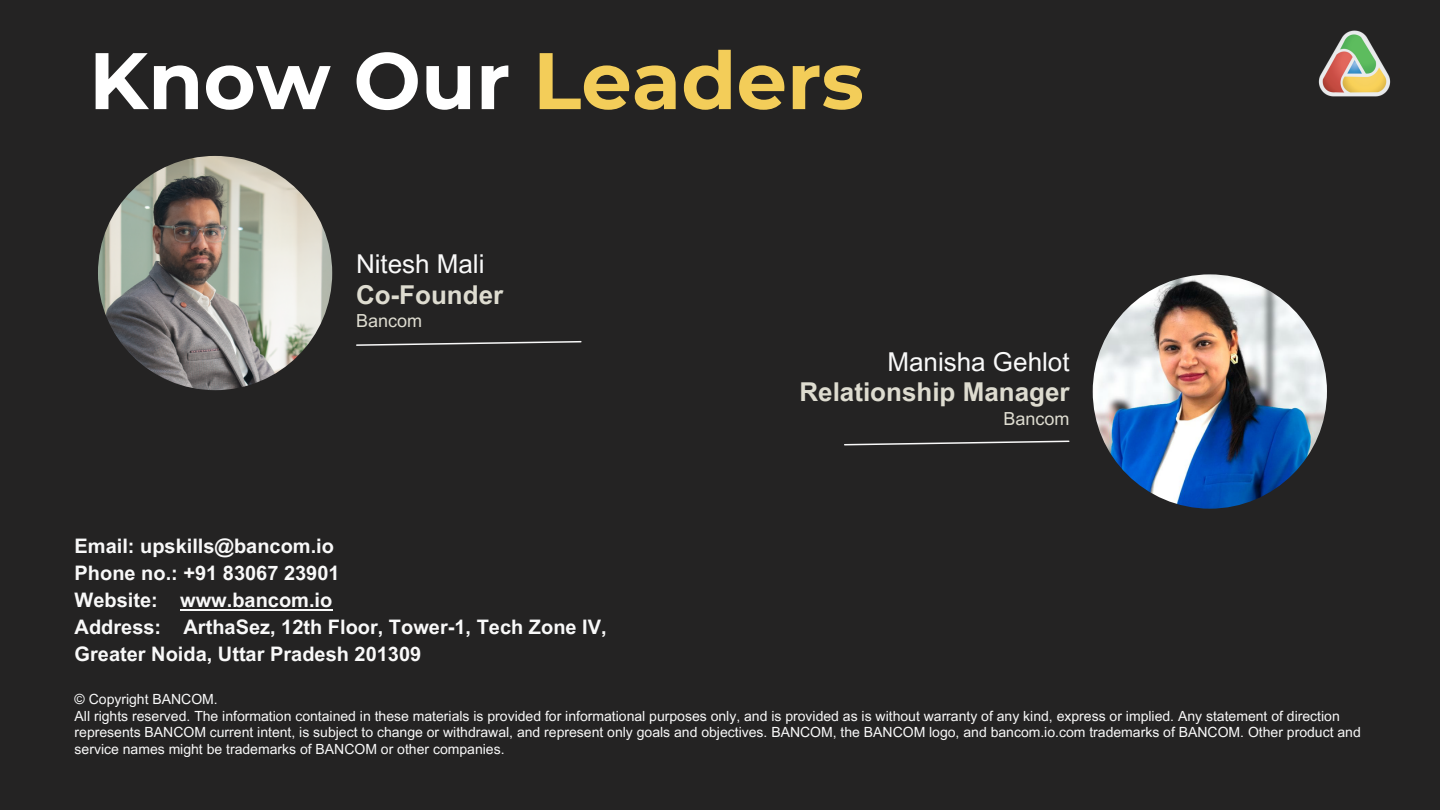
<style>
.page{position:relative;width:1440px;height:810px;background:#242323}
.page>*{position:absolute;margin:0;border:0;box-sizing:border-box;transform-origin:0 0}
.t1{font:700 80px "Montserrat";color:#fff}
.t2{font:700 26px/30.8px "Arial MT Pro";color:#dedcd0;text-align:right}
.t3{font:26px/30.8px "Arial MT Pro";color:#f9f9f9}
.t4{font:700 20px/27px "Arial MT Pro";color:#f9f9f9}
.t5{font:18px "Arial MT Pro";color:#dedcd0}
.t6{font:14px/16.5px "Arial MT Pro";color:#f9f9f9}
.s1{color:#f3cd59}
.s2{font-weight:700;color:#dedcd0}
.s3{font-weight:400;color:#f9f9f9}
</style>
<div class="page">
<svg style="left:356px;top:341px;width:226px;height:5px"></svg>
<img style="left:98px;top:156px;width:234px;height:234px;border-radius:50%">
<img style="left:1093px;top:274px;width:234px;height:235px;border-radius:50%">
<hr style="left:180px;top:609px;width:152px;height:1px;background:#f9f9f9">
<svg style="left:844px;top:440px;width:226px;height:6px"></svg>
<img style="left:1318px;top:30px;width:73px;height:67px">
<p class="t1" style="left:89px;top:32px;width:776px">Know Our <span class="s1">Leaders</span></p>
<h2 class="t3" style="left:356px;top:252px;width:149px">Nitesh Mali<br><span class="s2">Co-Founder</span></h2>
<h2 class="t5" style="left:356px;top:314px;width:68px">Bancom</h2>
<p class="t4" style="left:75px;top:535px;width:534px">Email: upskills@bancom.io<br>Phone no.: +91 83067 23901<br>Website: www.bancom.io<br>Address: ArthaSez, 12th Floor, Tower-1, Tech Zone IV, Greater Noida, Uttar Pradesh 201309</p>
<h3 class="t2" style="left:799px;top:349px;width:272px"><span class="s3">Manisha Gehlot<br></span>Relationship Manager</h3>
<h3 class="t5" style="left:1004px;top:412px;width:68px">Bancom</h3>
<h2 class="t6" style="left:75px;top:693px;width:145px">© Copyright BANCOM.</h2>
<p class="t6" style="left:75px;top:709px;width:1288px">All rights reserved. The information contained in these materials is provided for informational purposes only, and is provided as is without warranty of any kind, express or implied. Any statement of direction represents BANCOM current intent, is subject to change or withdrawal, and represent only goals and objectives. BANCOM, the BANCOM logo, and bancom.io.com trademarks of BANCOM. Other product and service names might be trademarks of BANCOM or other companies.</p>
</div>
